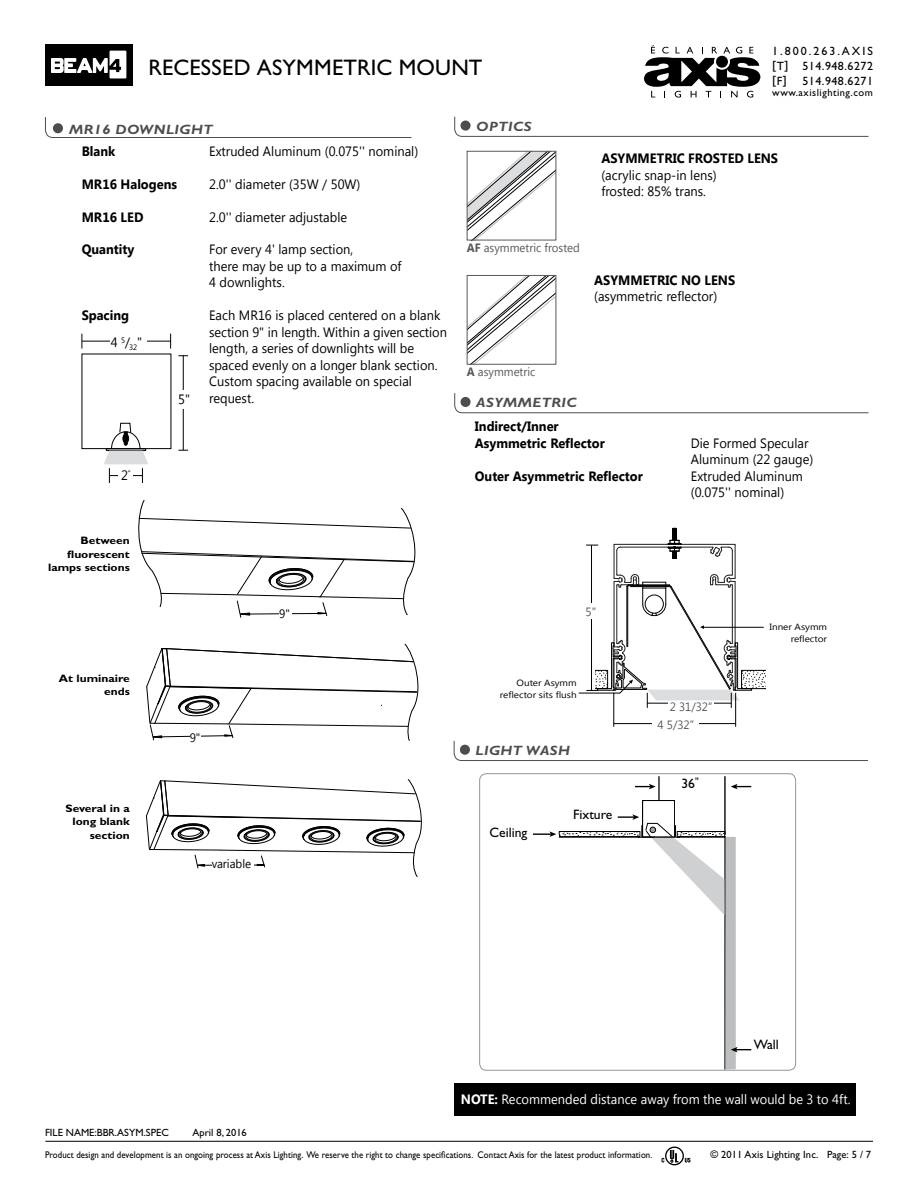
<style>
.page{position:relative;width:918px;height:1188px;background:#fff}
.page>*{position:absolute;margin:0;border:0;box-sizing:border-box;transform-origin:0 0}
.t1{font:22.5px "Gill Sans";letter-spacing:.01em;color:#000}
.t2{font:13.65px "Gill Sans";color:#000}
.t3{font:13.5px/16.5px "Segoe UI";color:#000;scale:.95 1}
.t4{font:700 13.5px/16.5px "Segoe UI";color:#000;scale:.95 1}
.t5{font:13.5px "Segoe UI";color:#fff;scale:.95 1}
.t6{font:italic 700 13.5px "Gill Sans";letter-spacing:.03em;color:#4d4d4f;scale:1.11 1}
.t7{font:12.15px "Segoe UI";letter-spacing:-.005em;color:#000;scale:.95 1}
.t8{font:12px "Segoe UI";color:#58595b;scale:.95 1}
.t9{font:12px/15px "Gill Sans";letter-spacing:.1em;color:#000}
.t10{font:12px "Gill Sans";letter-spacing:.04em;color:#000}
.t11{font:700 10.8px/13.5px "Gill Sans";color:#000;text-align:right;scale:1.11 1}
.t12{font:10.5px "Gill Sans";letter-spacing:.01em;color:#000}
.t13{font:10.5px "Gill Sans";letter-spacing:.05em;color:#000}
.t14{font:9.75px "Gill Sans";letter-spacing:.01em;color:#000;scale:.9 1}
.t15{font:9px/12px "Segoe UI";color:#000;text-align:right;scale:1.1 1}
.s1{font-weight:700}
</style>
<div class="page">
<svg style="left:662px;top:1147px;width:29px;height:18px"></svg>
<hr style="left:45px;top:1141px;width:828px;height:1px;background:#000">
<svg style="left:644px;top:45px;width:116px;height:53px"></svg>
<div style="left:716px;top:56px;width:12px;height:12px;background:#000;border-radius:50%"></div>
<svg style="left:454px;top:116px;width:415px;height:21px"></svg>
<div style="left:461px;top:121px;width:10px;height:10px;background:#4d4d4f;border-radius:50%"></div>
<svg style="left:454px;top:393px;width:415px;height:20px"></svg>
<div style="left:461px;top:397px;width:10px;height:10px;background:#4d4d4f;border-radius:50%"></div>
<svg style="left:469px;top:277px;width:85px;height:86px"></svg>
<div style="left:467px;top:275px;width:89px;height:90px;border:1px solid #58595b"></div>
<svg style="left:469px;top:153px;width:85px;height:85px"></svg>
<div style="left:467px;top:151px;width:89px;height:89px;border:1px solid #58595b"></div>
<svg style="left:45px;top:117px;width:367px;height:21px"></svg>
<svg style="left:138px;top:500px;width:278px;height:118px"></svg>
<div style="left:279px;top:602px;width:12px;height:23px;background:#fff"></div>
<svg style="left:146px;top:779px;width:276px;height:98px"></svg>
<svg style="left:146px;top:643px;width:273px;height:98px"></svg>
<div style="left:190px;top:727px;width:10px;height:21px;background:#fff"></div>
<hr style="left:183px;top:355px;width:1px;height:95px;background:#000">
<div style="left:178px;top:390px;width:15px;height:19px;background:#fff"></div>
<svg style="left:104px;top:423px;width:44px;height:60px"></svg>
<hr style="left:109px;top:475px;width:34px;height:1px;background:#000">
<div style="left:119px;top:469px;width:14px;height:12px;background:#fff"></div>
<svg style="left:82px;top:334px;width:1px;height:15px"></svg>
<svg style="left:170px;top:334px;width:1px;height:15px"></svg>
<hr style="left:82px;top:341px;width:89px;height:1px;background:#000">
<div style="left:111px;top:335px;width:36px;height:14px;background:#fff"></div>
<div style="left:53px;top:123px;width:10px;height:10px;background:#4d4d4f;border-radius:50%"></div>
<svg style="left:454px;top:740px;width:414px;height:21px"></svg>
<div style="left:460px;top:745px;width:10px;height:10px;background:#4d4d4f;border-radius:50%"></div>
<hr style="left:724px;top:776px;width:2px;height:59px;background:#000">
<svg style="left:635px;top:784px;width:21px;height:5px"></svg>
<svg style="left:731px;top:784px;width:20px;height:5px"></svg>
<div style="left:642px;top:800px;width:33px;height:37px;border:1px solid #000"></div>
<svg style="left:533px;top:814px;width:218px;height:254px"></svg>
<hr style="left:658px;top:776px;width:2px;height:24px;background:#000">
<div style="left:573px;top:807px;width:40px;height:14px;background:#fff"></div>
<div style="left:479px;top:773px;width:317px;height:297px;border:1px solid #939598;border-radius:7px"></div>
<div style="left:454px;top:1083px;width:402px;height:32px;background:#000"></div>
<div style="left:45px;top:44px;width:87px;height:41px;background:#000"></div>
<svg style="left:51px;top:51px;width:75px;height:27px"></svg>
<hr style="left:614px;top:693px;width:1px;height:34px;background:#000">
<hr style="left:735px;top:693px;width:1px;height:34px;background:#000">
<hr style="left:614px;top:723px;width:122px;height:1px;background:#000">
<div style="left:652px;top:719px;width:47px;height:11px;background:#fff"></div>
<svg style="left:578px;top:528px;width:188px;height:180px"></svg>
<h1 class="t1" style="left:148px;top:55px;width:336px">RECESSED ASYMMETRIC MOUNT</h1>
<p class="t6" style="left:69px;top:121px;width:131px">MR16 DOWNLIGHT</p>
<p class="t6" style="left:476px;top:119px;width:51px">OPTICS</p>
<p class="t9" style="left:772px;top:44px;width:102px">1.800.263.AXIS [T] 514.948.6272</p>
<p class="t10" style="left:772px;top:73px;width:16px">[F]</p>
<p class="t10" style="left:802px;top:74px;width:72px">514.948.6271</p>
<p class="t13" style="left:772px;top:86px;width:102px">www.axislighting.com</p>
<p class="t4" style="left:82px;top:142px;width:37px">Blank</p>
<p class="t3" style="left:209px;top:142px;width:222px">Extruded Aluminum (0.075'' nominal)</p>
<p class="t4" style="left:82px;top:175px;width:102px">MR16 Halogens</p>
<p class="t3" style="left:209px;top:175px;width:161px">2.0'' diameter (35W / 50W)</p>
<p class="t4" style="left:82px;top:208px;width:67px">MR16 LED</p>
<p class="t3" style="left:209px;top:208px;width:147px">2.0'' diameter adjustable</p>
<p class="t4" style="left:82px;top:241px;width:57px">Quantity</p>
<p class="t3" style="left:209px;top:241px;width:204px">For every 4' lamp section,<br>there may be up to a maximum of<br>4 downlights.</p>
<p class="t4" style="left:82px;top:307px;width:51px">Spacing</p>
<p class="t3" style="left:209px;top:307px;width:252px">Each MR16 is placed centered on a blank section 9" in length. Within a given section length, a series of downlights will be spaced evenly on a longer blank section.<br>Custom spacing available on special request.</p>
<p class="t3" style="left:111px;top:333px;width:35px">4 <sup>5</sup>/<sub>32</sub>"</p>
<p class="t3" style="left:178px;top:390px;width:14px">5"</p>
<p class="t3" style="left:121px;top:467px;width:12px">2<sup>"</sup></p>
<p class="t11" style="left:48px;top:534px;width:75px">Between fluorescent lamps sections</p>
<p class="t11" style="left:59px;top:671px;width:65px">At luminaire ends</p>
<p class="t11" style="left:66px;top:801px;width:59px">Several in a long blank section</p>
<p class="t7" style="left:190px;top:729px;width:13px">9"</p>
<p class="t7" style="left:279px;top:606px;width:13px">9"</p>
<p class="t7" style="left:212px;top:856px;width:43px">variable</p>
<p class="t4" style="left:601px;top:150px;width:188px">ASYMMETRIC FROSTED LENS</p>
<p class="t3" style="left:601px;top:166px;width:123px">(acrylic snap-in lens) frosted: 85% trans.</p>
<p class="t8" style="left:467px;top:240px;width:121px"><span class="s1">AF</span> asymmetric frosted</p>
<p class="t4" style="left:594px;top:271px;width:150px">ASYMMETRIC NO LENS</p>
<p class="t3" style="left:594px;top:288px;width:131px">(asymmetric reflector)</p>
<p class="t8" style="left:467px;top:364px;width:74px"><span class="s1">A</span> asymmetric</p>
<p class="t6" style="left:476px;top:395px;width:92px">ASYMMETRIC</p>
<p class="t4" style="left:475px;top:418px;width:138px">Indirect/Inner<br>Asymmetric Reflector</p>
<p class="t3" style="left:691px;top:434px;width:130px">Die Formed Specular<br>Aluminum (22 gauge)</p>
<p class="t4" style="left:475px;top:467px;width:178px">Outer Asymmetric Reflector</p>
<p class="t3" style="left:691px;top:467px;width:120px">Extruded Aluminum (0.075'' nominal)</p>
<p class="t8" style="left:586px;top:603px;width:13px">5"</p>
<p class="t15" style="left:500px;top:677px;width:71px">Outer Asymm reflector sits flush</p>
<p class="t6" style="left:476px;top:743px;width:86px">LIGHT WASH</p>
<p class="t2" style="left:490px;top:824px;width:39px">Ceiling</p>
<p class="t2" style="left:573px;top:807px;width:41px">Fixture</p>
<p class="t8" style="left:670px;top:699px;width:46px">2 31/32”</p>
<p class="t8" style="left:658px;top:716px;width:40px">4 5/32”</p>
<p class="t2" style="left:681px;top:776px;width:19px">36<sup>"</sup></p>
<p class="t15" style="left:769px;top:621px;width:54px">Inner Asymm reflector</p>
<p class="t12" style="left:45px;top:1127px;width:125px">FILE NAME:BBR.ASYM.SPEC</p>
<p class="t12" style="left:193px;top:1127px;width:56px">April 8, 2016</p>
<p class="t2" style="left:754px;top:1036px;width:27px">Wall</p>
<p class="t5" style="left:461px;top:1090px;width:412px"><span class="s1">NOTE:</span> Recommended distance away from the wall would be 3 to 4ft.</p>
<p class="t14" style="left:45px;top:1149px;width:676px">Product design and development is an ongoing process at Axis Lighting. We reserve the right to change specifications. Contact Axis for the latest product information.</p>
<p class="t12" style="left:710px;top:1148px;width:162px">© 2011 Axis Lighting Inc. Page: 5 / 7</p>
</div>
